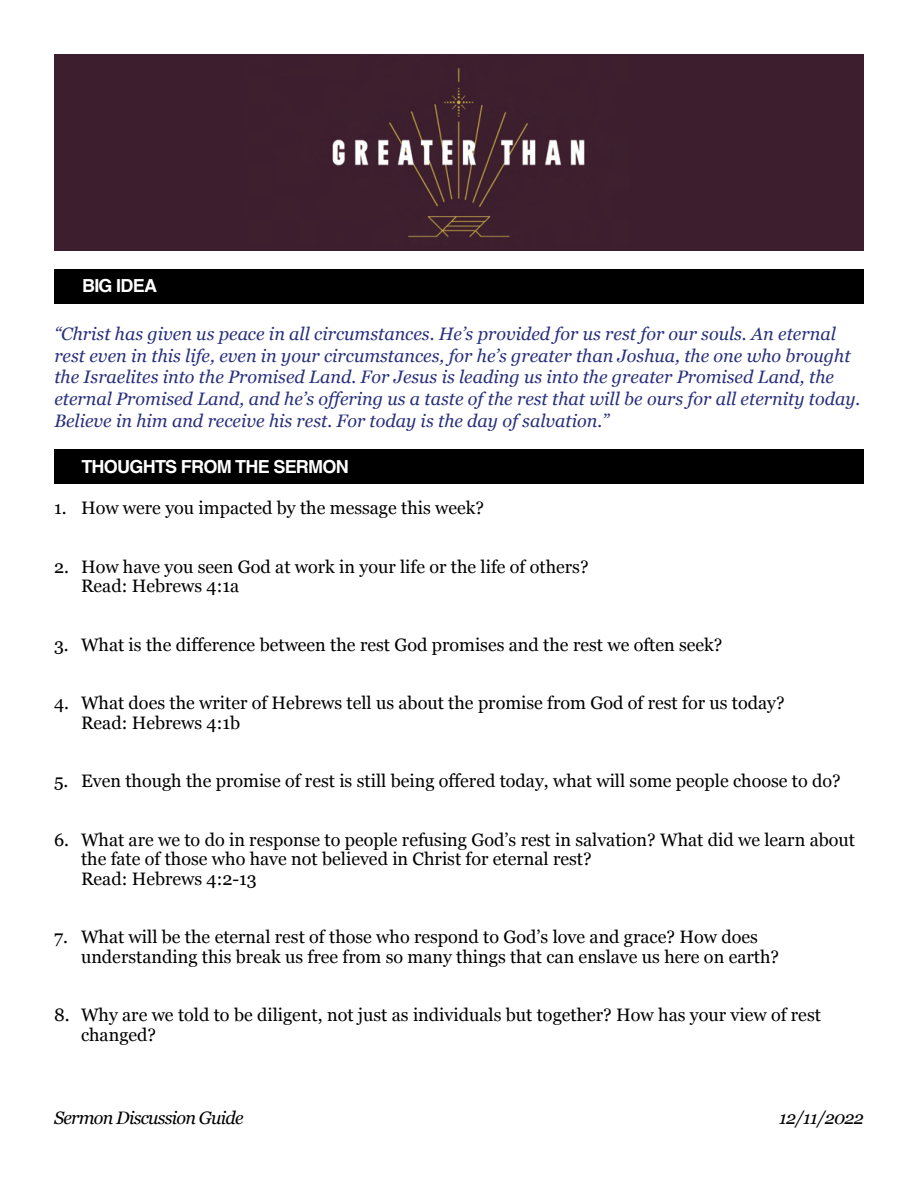
<style>
.page{position:relative;width:918px;height:1188px;background:#fff}
.page>*{position:absolute;margin:0;border:0;box-sizing:border-box;transform-origin:0 0}
.t1{font:18px/19.5px "Georgia";color:#000}
.t2{font:italic 18px/21.6px "Georgia";color:#29307d}
.t3{font:italic 18px "Georgia";letter-spacing:-.04em;color:#000}
.t4{font:700 18px "Helvetica";letter-spacing:-.04em;color:#fff}
</style>
<div class="page">
<div style="left:54px;top:269px;width:810px;height:34px;background:#000"></div>
<div style="left:54px;top:450px;width:810px;height:34px;background:#000"></div>
<div style="left:54px;top:54px;width:809px;height:196px;background:#3d1e2e"></div>
<p class="t4" style="left:82px;top:278px;width:76px">BIG IDEA</p>
<p class="t2" style="left:54px;top:323px;width:807px">“Christ has given us peace in all circumstances. He’s provided for us rest for our souls. An eternal rest even in this life, even in your circumstances, for he’s greater than Joshua, the one who brought the Israelites into the Promised Land. For Jesus is leading us into the greater Promised Land, the eternal Promised Land, and he’s offering us a taste of the rest that will be ours for all eternity today.<br>Believe in him and receive his rest. For today is the day of salvation.”</p>
<p class="t4" style="left:81px;top:459px;width:269px">THOUGHTS FROM THE SERMON</p>
<p class="t1" style="left:54px;top:498px;width:432px">1. How were you impacted by the message this week?</p>
<p class="t1" style="left:81px;top:557px;width:509px;text-indent:-27px">2. How have you seen God at work in your life or the life of others?<br>Read: Hebrews 4:1a</p>
<p class="t1" style="left:54px;top:635px;width:670px">3. What is the difference between the rest God promises and the rest we often seek?</p>
<p class="t1" style="left:81px;top:693px;width:705px;text-indent:-27px">4. What does the writer of Hebrews tell us about the promise from God of rest for us today?<br>Read: Hebrews 4:1b</p>
<p class="t1" style="left:54px;top:771px;width:788px">5. Even though the promise of rest is still being offered today, what will some people choose to do?</p>
<p class="t1" style="left:81px;top:830px;width:776px;text-indent:-27px">6. What are we to do in response to people refusing God’s rest in salvation? What did we learn about the fate of those who have not believed in Christ for eternal rest?<br>Read: Hebrews 4:2-13</p>
<p class="t1" style="left:81px;top:927px;width:700px;text-indent:-27px">7. What will be the eternal rest of those who respond to God’s love and grace? How does understanding this break us free from so many things that can enslave us here on earth?</p>
<p class="t1" style="left:81px;top:1005px;width:741px;text-indent:-27px">8. Why are we told to be diligent, not just as individuals but together? How has your view of rest changed?</p>
<p class="t3" style="left:54px;top:1107px;width:191px">Sermon Discussion Guide</p>
<p class="t3" style="left:779px;top:1107px;width:86px">12/11/2022</p>
</div>
